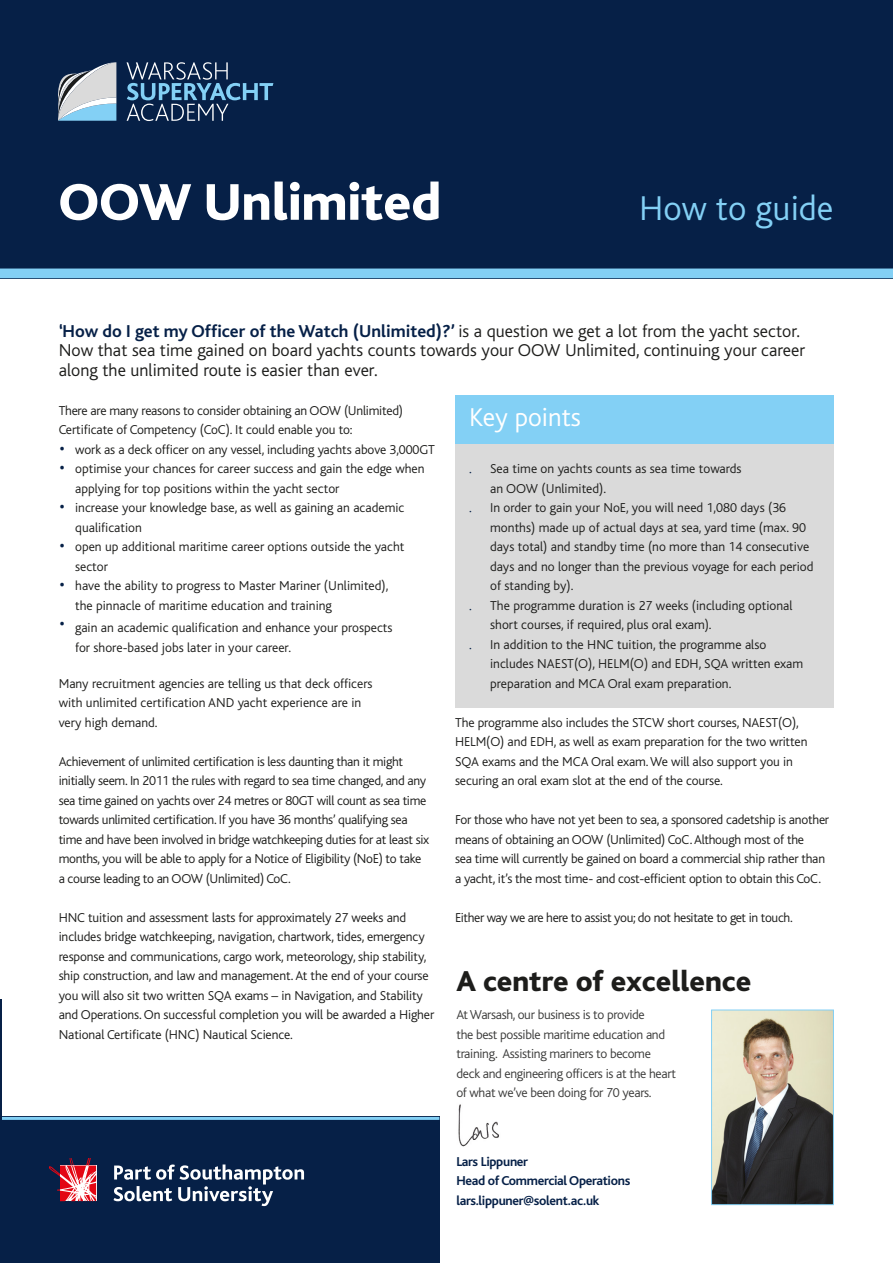
<style>
.page{position:relative;width:893px;height:1263px;background:#fff}
.page>*{position:absolute;margin:0;border:0;box-sizing:border-box;transform-origin:0 0}
.t1{font:800 54px "Bliss";color:#fff}
.t2{font:300 36px "Bliss";color:#83d0f5}
.t3{font:300 33px "Bliss";color:#062047}
.t4{font:800 30px "Bliss";color:#1d1d1b}
.t5{font:300 27px "Bliss";color:#fff}
.t6{font:300 18px/19.5px "Bliss";color:#1d1d1b}
.t7{font:300 13.5px/19.5px "Bliss";letter-spacing:-.01em;color:#1d1d1b}
.t8{font:300 13.5px/19.5px "Bliss";letter-spacing:-.025em;color:#3c3c3b}
.t9{font:700 13.5px/19.5px "Bliss";letter-spacing:-.025em;color:#062047}
.t10{font:300 13.5px "Bliss";letter-spacing:-.03em;color:#1d1d1b}
.s1{font-weight:700;color:#062047}
.s2{color:#062047}
</style>
<div class="page">
<div style="left:0;top:1117px;width:439px;height:146px;background:#062047"></div>
<div style="left:0;top:0;width:893px;height:278px;background:#062047"></div>
<svg style="left:127px;top:62px;width:146px;height:59px"></svg>
<svg style="left:59px;top:62px;width:57px;height:59px;background:#a0b4c1"></svg>
<svg style="left:49px;top:1158px;width:47px;height:43px"></svg>
<svg style="left:113px;top:1164px;width:191px;height:42px"></svg>
<div style="left:455px;top:395px;width:378px;height:312px;background:#dadada"></div>
<div style="left:455px;top:395px;width:378px;height:49px;background:#83d0f5"></div>
<div style="left:0;top:269px;width:893px;height:9px;background:#83d0f5"></div>
<hr style="left:0;top:1117px;width:439px;height:3px;background:#83d0f5">
<hr style="left:0;top:1000px;width:1px;height:263px;background:#062047">
<img style="left:713px;top:1012px;width:119px;height:191px">
<div style="left:711px;top:1010px;width:123px;height:195px;border:1px solid #83d0f5"></div>
<img style="left:458px;top:1104px;width:41px;height:43px">
<h1 class="t1" style="left:59px;top:174px;width:384px">OOW Unlimited</h1>
<h2 class="t2" style="left:639px;top:189px;width:196px">How to guide</h2>
<p class="t6" style="left:59px;top:321px;width:748px"><span class="s1">‘How do I get my Officer of the Watch (Unlimited)?’</span> is a question we get a lot from the yacht sector.<br>Now that sea time gained on board yachts counts towards your OOW Unlimited, continuing your career along the unlimited route is easier than ever.</p>
<p class="t7" style="left:59px;top:401px;width:346px">There are many reasons to consider obtaining an OOW (Unlimited)<br>Certificate of Competency (CoC). It could enable you to:</p>
<h3 class="t3" style="left:59px;top:429px;width:8px">·</h3>
<p class="t7" style="left:75px;top:440px;width:361px">work as a deck officer on any vessel, including yachts above 3,000GT</p>
<h3 class="t3" style="left:59px;top:448px;width:8px">·</h3>
<p class="t7" style="left:75px;top:459px;width:351px">optimise your chances for career success and gain the edge when applying for top positions within the yacht sector</p>
<h3 class="t3" style="left:59px;top:487px;width:8px">·</h3>
<p class="t7" style="left:75px;top:498px;width:331px">increase your knowledge base, as well as gaining an academic qualification</p>
<h3 class="t3" style="left:59px;top:526px;width:8px">·</h3>
<p class="t7" style="left:75px;top:537px;width:331px">open up additional maritime career options outside the yacht sector</p>
<h3 class="t3" style="left:59px;top:565px;width:8px">·</h3>
<p class="t7" style="left:75px;top:576px;width:315px">have the ability to progress to Master Mariner (Unlimited), the pinnacle of maritime education and training</p>
<h3 class="t3" style="left:59px;top:604px;width:8px">·</h3>
<p class="t7" style="left:75px;top:618px;width:319px">gain an academic qualification and enhance your prospects for shore-based jobs later in your career.</p>
<p class="t7" style="left:59px;top:674px;width:315px">Many recruitment agencies are telling us that deck officers with unlimited certification AND yacht experience are in very high demand.</p>
<p class="t7" style="left:59px;top:752px;width:372px">Achievement of unlimited certification is less daunting than it might initially seem. In 2011 the rules with regard to sea time changed, and any sea time gained on yachts over 24 metres or 80GT will count as sea time towards unlimited certification. If you have 36 months’ qualifying sea time and have been involved in bridge watchkeeping duties for at least six months, you will be able to apply for a Notice of Eligibility (NoE) to take a course leading to an OOW (Unlimited) CoC.</p>
<p class="t7" style="left:59px;top:908px;width:377px">HNC tuition and assessment lasts for approximately 27 weeks and includes bridge watchkeeping, navigation, chartwork, tides, emergency response and communications, cargo work, meteorology, ship stability, ship construction, and law and management. At the end of your course you will also sit two written SQA exams – in Navigation, and Stability and Operations. On successful completion you will be awarded a Higher National Certificate (HNC) Nautical Science.</p>
<h3 class="t5" style="left:469px;top:403px;width:113px">Key points</h3>
<p class="t7" style="left:469px;top:459px;width:274px"><span class="s2">·</span> Sea time on yachts counts as sea time towards</p>
<p class="t7" style="left:490px;top:479px;width:117px">an OOW (Unlimited).</p>
<p class="t7" style="left:469px;top:498px;width:319px"><span class="s2">·</span> In order to gain your NoE, you will need 1,080 days (36</p>
<p class="t7" style="left:490px;top:518px;width:317px">months) made up of actual days at sea, yard time (max. 90</p>
<p class="t7" style="left:490px;top:537px;width:321px">days total) and standby time (no more than 14 consecutive</p>
<p class="t7" style="left:490px;top:557px;width:325px">days and no longer than the previous voyage for each period</p>
<p class="t7" style="left:490px;top:576px;width:85px">of standing by).</p>
<p class="t7" style="left:469px;top:596px;width:325px"><span class="s2">·</span> The programme duration is 27 weeks (including optional</p>
<p class="t7" style="left:490px;top:615px;width:223px">short courses, if required, plus oral exam).</p>
<p class="t7" style="left:469px;top:635px;width:299px"><span class="s2">·</span> In addition to the HNC tuition, the programme also</p>
<p class="t7" style="left:490px;top:654px;width:315px">includes NAEST(O), HELM(O) and EDH, SQA written exam</p>
<p class="t7" style="left:490px;top:674px;width:243px">preparation and MCA Oral exam preparation.</p>
<p class="t7" style="left:455px;top:713px;width:354px">The programme also includes the STCW short courses, NAEST(O), HELM(O) and EDH, as well as exam preparation for the two written SQA exams and the MCA Oral exam. We will also support you in securing an oral exam slot at the end of the course.</p>
<p class="t7" style="left:455px;top:810px;width:376px">For those who have not yet been to sea, a sponsored cadetship is another means of obtaining an OOW (Unlimited) CoC. Although most of the<br>sea time will currently be gained on board a commercial ship rather than a yacht, it’s the most time- and cost-efficient option to obtain this CoC.</p>
<p class="t10" style="left:455px;top:910px;width:339px">Either way we are here to assist you; do not hesitate to get in touch.</p>
<h3 class="t4" style="left:456px;top:965px;width:296px">A centre of excellence</h3>
<p class="t8" style="left:456px;top:1005px;width:221px">At Warsash, our business is to provide<br>the best possible maritime education and training. Assisting mariners to become deck and engineering officers is at the heart of what we’ve been doing for 70 years.</p>
<p class="t9" style="left:456px;top:1152px;width:175px">Lars Lippuner<br>Head of Commercial Operations lars.lippuner@solent.ac.uk</p>
</div>
